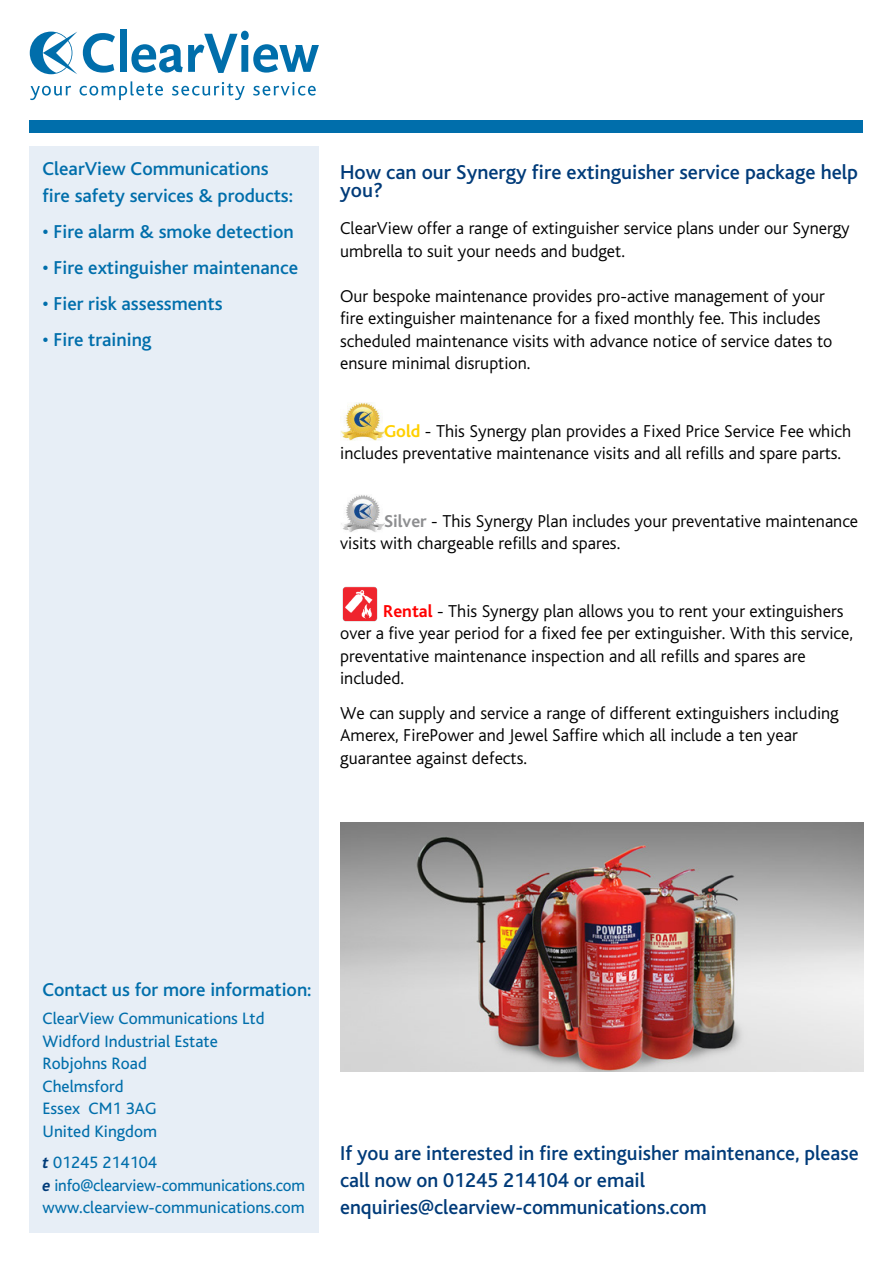
<style>
.page{position:relative;width:893px;height:1263px;background:#fff}
.page>*{position:absolute;margin:0;border:0;box-sizing:border-box;transform-origin:0 0}
.t1{font:500 21px/27px "Bliss";color:#003b79}
.t2{font:500 19.5px/27px "Bliss";color:#006eab}
.t3{font:300 18px/22.5px "Bliss";color:#000}
.t4{font:17.25px/22.5px "Bliss";color:#006eab}
.s1{font-weight:700;color:#ffd000}
.s2{font-weight:700;color:#8d8e90}
.s3{font-weight:700;color:#f00}
.s4{font-weight:700;font-style:italic;color:#003b79}
</style>
<div class="page">
<img style="left:340px;top:402px;width:44px;height:39px">
<img style="left:341px;top:495px;width:43px;height:37px">
<img style="left:342px;top:587px;width:35px;height:35px">
<div style="left:30px;top:120px;width:833px;height:13px;background:#006eab"></div>
<div style="left:30px;top:147px;width:289px;height:1086px;background:#e7eef6"></div>
<svg style="left:83px;top:33px;width:32px;height:40px"></svg>
<div style="left:120px;top:30px;width:7px;height:42px;background:#006eab"></div>
<svg style="left:131px;top:31px;width:188px;height:42px"></svg>
<svg style="left:30px;top:32px;width:47px;height:42px"></svg>
<svg style="left:30px;top:86px;width:41px;height:14px"></svg>
<svg style="left:80px;top:81px;width:83px;height:19px"></svg>
<svg style="left:172px;top:82px;width:73px;height:18px"></svg>
<svg style="left:253px;top:82px;width:63px;height:14px"></svg>
<img style="left:340px;top:822px;width:523px;height:249px">
<p class="t2" style="left:43px;top:156px;width:252px">ClearView Communications fire safety services &amp; products:</p>
<p class="t2" style="left:43px;top:219px;width:253px">• Fire alarm &amp; smoke detection</p>
<p class="t2" style="left:43px;top:255px;width:257px">• Fire extinguisher maintenance</p>
<p class="t2" style="left:43px;top:291px;width:182px">• Fier risk assessments</p>
<p class="t2" style="left:43px;top:327px;width:111px">• Fire training</p>
<p class="t1" style="left:340px;top:163px;width:519px;line-height:18px">How can our Synergy fire extinguisher service package help you?</p>
<p class="t3" style="left:340px;top:217px;width:511px">ClearView offer a range of extinguisher service plans under our Synergy umbrella to suit your needs and budget.</p>
<p class="t3" style="left:340px;top:285px;width:494px">Our bespoke maintenance provides pro-active management of your fire extinguisher maintenance for a fixed monthly fee. This includes scheduled maintenance visits with advance notice of service dates to ensure minimal disruption.</p>
<p class="t3" style="left:340px;top:420px;width:512px;text-indent:44px"><span class="s1">Gold</span> - This Synergy plan provides a Fixed Price Service Fee which includes preventative maintenance visits and all refills and spare parts.</p>
<p class="t3" style="left:340px;top:510px;width:520px;text-indent:44px"><span class="s2">Silver</span> - This Synergy Plan includes your preventative maintenance visits with chargeable refills and spares.</p>
<p class="t3" style="left:340px;top:600px;width:514px;text-indent:43px"><span class="s3">Rental</span> - This Synergy plan allows you to rent your extinguishers over a five year period for a fixed fee per extinguisher. With this service, preventative maintenance inspection and all refills and spares are included.</p>
<p class="t3" style="left:340px;top:702px;width:500px">We can supply and service a range of different extinguishers including<br>Amerex, FirePower and Jewel Saffire which all include a ten year guarantee against defects.</p>
<p class="t2" style="left:43px;top:976px;width:271px">Contact us for more information:</p>
<p class="t4" style="left:43px;top:1007px;width:223px">ClearView Communications Ltd<br>Widford Industrial Estate<br>Robjohns Road<br>Chelmsford<br>Essex CM1 3AG<br>United Kingdom</p>
<p class="t4" style="left:43px;top:1151px;width:264px"><span class="s4">t</span> 01245 214104<br><span class="s4">e</span> info@clearview-communications.com www.clearview-communications.com</p>
<p class="t1" style="left:340px;top:1140px;width:520px">If you are interested in fire extinguisher maintenance, please call now on 01245 214104 or email enquiries@clearview-communications.com</p>
</div>
